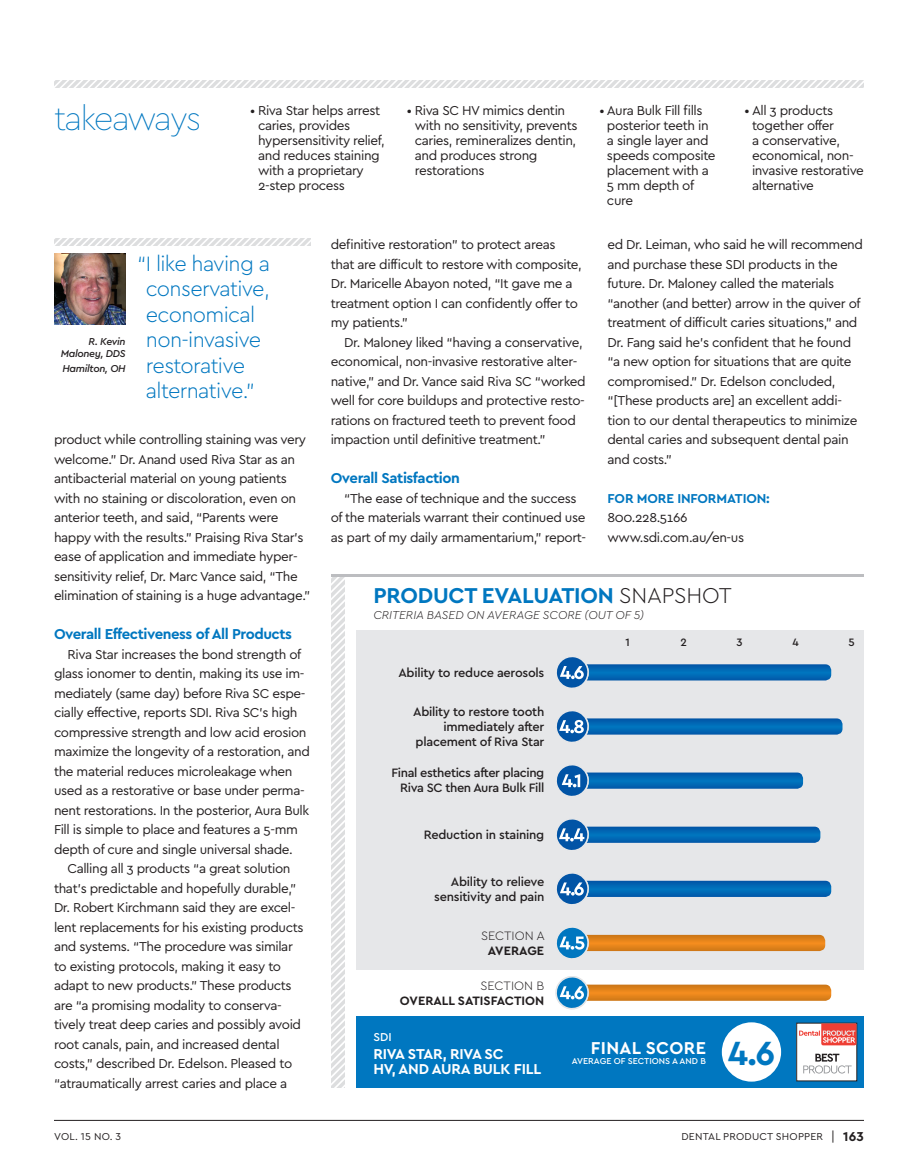
<style>
.page{position:relative;width:918px;height:1161px;background:#fff}
.page>*{position:absolute;margin:0;border:0;box-sizing:border-box;transform-origin:0 0}
.t1{font:700 35.1px "Cera";color:#0077c0}
.PE_TAKEAWAY_HEAD{font:100 34.5px "Cera";letter-spacing:-.06em;color:#0077c0}
.Eval__box_List{font:700 22.5px "Cera";letter-spacing:-.01em;color:#0077c0}
.t2{font:300 21.75px/25.5px "Cera";letter-spacing:-.03em;color:#0077c0}
.Eval__box_List-2{font:700 18px "Cera";letter-spacing:.02em;color:#fff}
.PE_BODY_COPY{font:700 15px "Cera";letter-spacing:-.03em;color:#0077c0}
.Eval__box_List-3{font:700 15px/15px "Cera";letter-spacing:-.015em;color:#fff}
.PE_BODY_COPY-2{font:13.5px/19.5px "Cera";letter-spacing:-.03em;color:#231f20}
.PE_TAKEAWAY_BODY{font:13.5px/15px "Cera";letter-spacing:-.03em;color:#231f20}
.PE_BODY_COPY-3{font:700 13.5px "Cera";letter-spacing:-.01em;color:#0077c0}
.Eval__box_List-4{font:500 12.75px/15px "Cera";letter-spacing:-.02em;color:#231f20;text-align:right}
.Eval__box_List-5{font:700 12.75px/15px "Cera";color:#231f20;text-align:right}
.Eval__box_List-6{font:300 12.75px/15px "Cera";color:#231f20;text-align:center}
.Eval__box_List-7{font:italic 300 12px "Cera";color:#231f20}
.Eval__box_List-8{font:500 12px "Cera";color:#fff}
.t3{font:500 11.25px "Cera";color:#231f20}
.t4{font:10.5px "Cera";letter-spacing:.02em;color:#231f20}
.PE_Quote_names_citie{font:italic 500 10.5px/12px "Cera";letter-spacing:-.03em;color:#231f20;text-align:right}
.Eval__box_List-9{font:500 9px "Cera";color:#fff}
.s1{font-weight:300;color:#231f20}
.s2{font-weight:700}
.s3{font-weight:300}
.s4{font-size:13.5px}
.s5{font-weight:700;font-size:13.5px}
</style>
<div class="page">
<hr style="left:54px;top:1120px;width:810px;height:1px;background:#231f20">
<svg style="left:54px;top:80px;width:810px;height:7px"></svg>
<svg style="left:54px;top:239px;width:256px;height:6px"></svg>
<img style="left:54px;top:253px;width:72px;height:72px">
<div style="left:356px;top:1016px;width:508px;height:72px;background:#0077c0"></div>
<div style="left:356px;top:631px;width:508px;height:339px;background:#e6e7e9"></div>
<div style="left:797px;top:1023px;width:60px;height:58px;background:#fff"></div>
<div style="left:796px;top:1023px;width:61px;height:58px;border:1px solid #231f20"></div>
<svg style="left:799px;top:1024px;width:57px;height:21px"></svg>
<svg style="left:803px;top:1054px;width:49px;height:20px"></svg>
<div style="left:722px;top:1022px;width:59px;height:60px;background:#fff;border-radius:50%"></div>
<svg style="left:332px;top:576px;width:13px;height:512px"></svg>
<hr style="left:332px;top:574px;width:532px;height:2px;background:#bcbdc0">
<svg style="left:556px;top:711px;width:287px;height:31px"></svg>
<svg style="left:556px;top:657px;width:275px;height:31px"></svg>
<svg style="left:555px;top:976px;width:276px;height:34px"></svg>
<svg style="left:556px;top:927px;width:269px;height:32px"></svg>
<svg style="left:556px;top:765px;width:247px;height:31px"></svg>
<svg style="left:556px;top:819px;width:264px;height:31px"></svg>
<svg style="left:556px;top:873px;width:275px;height:32px"></svg>
<p class="PE_TAKEAWAY_HEAD" style="left:54px;top:95px;width:149px">takeaways</p>
<p class="PE_TAKEAWAY_BODY" style="left:415px;top:102px;width:164px;text-indent:-8px">• Riva SC HV mimics dentin with no sensitivity, prevents caries, remineralizes dentin, and produces strong restorations</p>
<p class="PE_TAKEAWAY_BODY" style="left:258px;top:102px;width:128px;text-indent:-8px">• Riva Star helps arrest caries, provides hypersensitivity relief, and reduces staining with a proprietary<br>2-step process</p>
<p class="PE_TAKEAWAY_BODY" style="left:607px;top:102px;width:110px;text-indent:-7px">• Aura Bulk Fill fills posterior teeth in a single layer and speeds composite placement with a<br>5 mm depth of cure</p>
<p class="PE_TAKEAWAY_BODY" style="left:752px;top:102px;width:113px;text-indent:-7px">• All 3 products together offer<br>a conservative, economical, non&shy;invasive restorative alternative</p>
<p class="PE_Quote_names_citie" style="left:61px;top:335px;width:66px">R. Kevin<br>Maloney, DDS</p>
<p class="PE_Quote_names_citie" style="left:63px;top:362px;width:65px">Hamilton, OH</p>
<p class="t2" style="left:146px;top:250px;width:126px;text-indent:-9px">“I like having a conservative, economical non-invasive restorative alternative.”</p>
<p class="PE_BODY_COPY-2" style="left:54px;top:429px;width:258px">product while controlling staining was very welcome.” Dr. Anand used Riva Star as an antibacterial material on young patients with no staining or discoloration, even on anterior teeth, and said, “Parents were happy with the results.” Praising Riva Star’s ease of application and immediate hyper&shy;sensitivity relief, Dr. Marc Vance said, “The elimination of staining is a huge advantage.”</p>
<p class="PE_BODY_COPY" style="left:54px;top:624px;width:240px">Overall Effectiveness of All Products</p>
<p class="PE_BODY_COPY-2" style="left:54px;top:644px;width:257px;text-indent:14px">Riva Star increases the bond strength of glass ionomer to dentin, making its use im&shy;mediately (same day) before Riva SC espe&shy;cially effective, reports SDI. Riva SC’s high compressive strength and low acid erosion maximize the longevity of a restoration, and the material reduces microleakage when used as a restorative or base under perma&shy;nent restorations. In the posterior, Aura Bulk Fill is simple to place and features a 5-mm depth of cure and single universal shade.</p>
<p class="PE_BODY_COPY-2" style="left:54px;top:858px;width:251px;text-indent:14px">Calling all 3 products “a great solution that’s predictable and hopefully durable,” Dr. Robert Kirchmann said they are excel&shy;lent replacements for his existing products and systems. “The procedure was similar to existing protocols, making it easy to adapt to new products.” These products are “a promising modality to conserva&shy;tively treat deep caries and possibly avoid root canals, pain, and increased dental costs,” described Dr. Edelson. Pleased to “atraumatically arrest caries and place a</p>
<p class="PE_BODY_COPY-2" style="left:331px;top:234px;width:253px">definitive restoration” to protect areas that are difficult to restore with composite, Dr. Maricelle Abayon noted, “It gave me a treatment option I can confidently offer to my patients.”</p>
<p class="PE_BODY_COPY-2" style="left:331px;top:332px;width:257px;text-indent:14px">Dr. Maloney liked “having a conservative, economical, non-invasive restorative alter&shy;native,” and Dr. Vance said Riva SC “worked well for core buildups and protective resto&shy;rations on fractured teeth to prevent food impaction until definitive treatment.”</p>
<p class="PE_BODY_COPY" style="left:331px;top:468px;width:131px">Overall Satisfaction</p>
<p class="PE_BODY_COPY-2" style="left:331px;top:488px;width:257px;text-align:center">“The ease of technique and the success<br>of the materials warrant their continued use as part of my daily armamentarium,” report-</p>
<p class="PE_BODY_COPY-2" style="left:608px;top:234px;width:257px">ed Dr. Leiman, who said he will recommend and purchase these SDI products in the future. Dr. Maloney called the materials “another (and better) arrow in the quiver of treatment of difficult caries situations,” and Dr. Fang said he’s confident that he found “a new option for situations that are quite compromised.” Dr. Edelson concluded, “[These products are] an excellent addi&shy;tion to our dental therapeutics to minimize dental caries and subsequent dental pain and costs.”</p>
<p class="PE_BODY_COPY-3" style="left:608px;top:489px;width:164px">FOR MORE INFORMATION:</p>
<p class="PE_BODY_COPY-2" style="left:608px;top:507px;width:82px">800.228.5166</p>
<p class="PE_BODY_COPY-2" style="left:608px;top:527px;width:138px">www.sdi.com.au/en-us</p>
<p class="Eval__box_List" style="left:373px;top:580px;width:360px">PRODUCT EVALUATION <span class="s1">SNAPSHOT</span></p>
<p class="Eval__box_List-7" style="left:373px;top:607px;width:272px">CRITERIA BASED ON AVERAGE SCORE (OUT OF 5)</p>
<p class="t3" style="left:626px;top:635px;width:6px">1</p>
<p class="t3" style="left:681px;top:635px;width:8px">2</p>
<p class="t3" style="left:737px;top:635px;width:8px">3</p>
<p class="t3" style="left:792px;top:635px;width:8px">4</p>
<p class="t3" style="left:848px;top:635px;width:8px">5</p>
<p class="Eval__box_List-4" style="left:398px;top:664px;width:148px">Ability to reduce aerosols</p>
<p class="Eval__box_List-4" style="left:413px;top:704px;width:133px">Ability to restore tooth immediately after placement of Riva Star</p>
<p class="Eval__box_List-4" style="left:392px;top:765px;width:154px">Final esthetics after placing<br>Riva SC then Aura Bulk Fill</p>
<p class="Eval__box_List-4" style="left:424px;top:827px;width:122px">Reduction in staining</p>
<p class="Eval__box_List-4" style="left:434px;top:873px;width:112px">Ability to relieve sensitivity and pain</p>
<p class="Eval__box_List-6" style="left:481px;top:927px;width:65px">SECTION A<br><span class="s2">AVERAGE</span></p>
<p class="Eval__box_List-5" style="left:400px;top:977px;width:146px"><span class="s3">SECTION B<br></span>OVERALL SATISFACTION</p>
<p class="Eval__box_List-8" style="left:373px;top:1029px;width:20px">SDI</p>
<p class="Eval__box_List-3" style="left:373px;top:1046px;width:169px">RIVA STAR, RIVA SC<br>HV, AND AURA BULK FILL</p>
<p class="Eval__box_List-2" style="left:591px;top:1036px;width:117px">FINAL SCORE</p>
<p class="Eval__box_List-9" style="left:572px;top:1055px;width:136px">AVERAGE OF SECTIONS A AND B</p>
<p class="t1" style="left:728px;top:1030px;width:49px">4.6</p>
<p class="t4" style="left:54px;top:1130px;width:69px">VOL. 15 NO. 3</p>
<p class="t4" style="left:681px;top:1130px;width:184px">DENTAL PRODUCT SHOPPER <span class="s4">|</span> <span class="s5">163</span></p>
</div>
